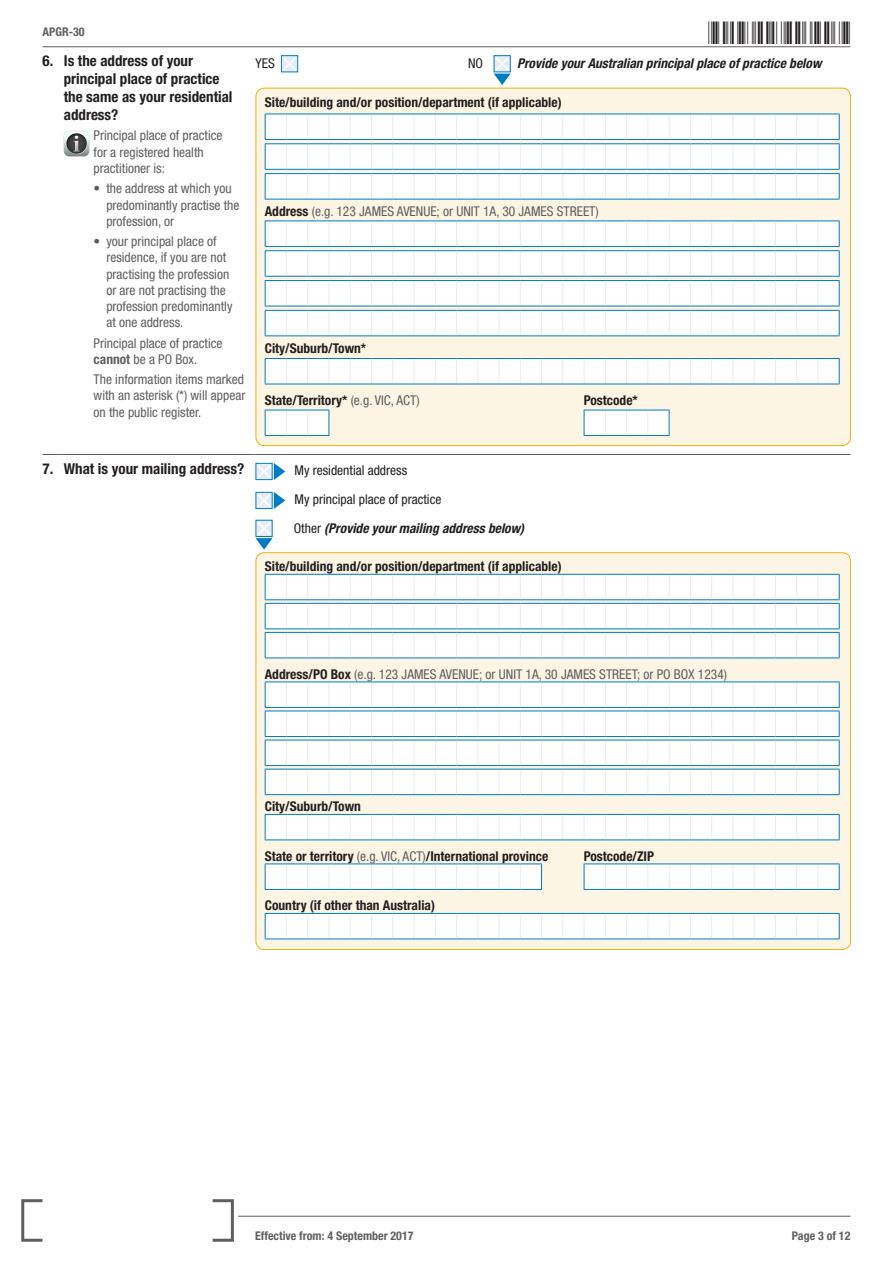
<style>
.page{position:relative;width:893px;height:1263px;background:#fff}
.page>*{position:absolute;margin:0;border:0;box-sizing:border-box;transform-origin:0 0}
.t1{font:30px "Free 3 of 9";letter-spacing:.1em;color:#231f20}
.Questions{font:700 condensed 15px/18px "Helvetica Neue LT Std";color:#231f20}
.Question_additional{font:condensed 13.5px/16.2px "Helvetica Neue LT Std";color:#5f5f62}
.t2{font:700 condensed 13.5px "Helvetica Neue LT Std";color:#231f20}
.Answer{font:italic 700 condensed 13.5px "Helvetica Neue LT Std";color:#231f20}
.Answer-2{font:condensed 13.5px "Helvetica Neue LT Std";color:#231f20}
.t3{font:700 condensed 12px "Helvetica Neue LT Std";color:#5f5f62}
.s1{font-weight:700}
.s2{font-weight:700;color:#231f20}
.s3{font-weight:400;color:#5f5f62}
.s4{font-weight:400;font-style:normal}
</style>
<div class="page">
<svg style="left:21px;top:1199px;width:213px;height:43px"></svg>
<hr style="left:238px;top:1216px;width:612px;height:1px;background:#5f5f62">
<hr style="left:43px;top:47px;width:807px;height:1px;background:#5f5f62">
<svg style="left:43px;top:454px;width:21px;height:1px"></svg>
<hr style="left:64px;top:454px;width:192px;height:1px;background:#5f5f62">
<hr style="left:256px;top:454px;width:594px;height:1px;background:#5f5f62">
<svg style="left:64px;top:131px;width:25px;height:25px"></svg>
<svg style="left:281px;top:55px;width:17px;height:1px"></svg>
<svg style="left:281px;top:56px;width:17px;height:16px"></svg>
<svg style="left:494px;top:55px;width:17px;height:1px"></svg>
<svg style="left:494px;top:56px;width:17px;height:29px"></svg>
<div style="left:256px;top:88px;width:594px;height:358px;background:#fcf5e4;border-radius:9px"></div>
<svg style="left:265px;top:114px;width:575px;height:86px;background:#ecf4f8"></svg>
<svg style="left:265px;top:220px;width:575px;height:116px;background:#ecf4f8"></svg>
<svg style="left:265px;top:358px;width:575px;height:27px;background:#eaf3f9"></svg>
<svg style="left:265px;top:410px;width:65px;height:26px;background:#e9f3f9"></svg>
<svg style="left:584px;top:410px;width:86px;height:26px;background:#ebf4f9"></svg>
<svg style="left:256px;top:463px;width:29px;height:17px"></svg>
<svg style="left:256px;top:492px;width:29px;height:17px"></svg>
<svg style="left:256px;top:520px;width:17px;height:30px"></svg>
<div style="left:256px;top:553px;width:594px;height:396px;background:#fcf5e4;border-radius:9px"></div>
<svg style="left:265px;top:574px;width:575px;height:84px;background:#ecf4f8"></svg>
<svg style="left:265px;top:681px;width:575px;height:114px;background:#ebf4f8"></svg>
<svg style="left:265px;top:814px;width:575px;height:26px;background:#eef6fa"></svg>
<svg style="left:265px;top:863px;width:277px;height:27px;background:#e9f3f9"></svg>
<svg style="left:584px;top:863px;width:256px;height:27px;background:#e9f3f9"></svg>
<svg style="left:265px;top:913px;width:575px;height:26px;background:#eef6fa"></svg>
<p class="t3" style="left:43px;top:25px;width:44px">APGR-30</p>
<p class="Questions" style="left:43px;top:51px;width:12px">6.</p>
<p class="Questions" style="left:64px;top:51px;width:170px">Is the address of your principal place of practice the same as your residential address?</p>
<p class="Question_additional" style="left:94px;top:127px;width:130px">Principal place of practice for a registered health practitioner is:</p>
<p class="Question_additional" style="left:106px;top:180px;width:135px;text-indent:-13px">• the address at which you predominantly practise the profession, or</p>
<p class="Question_additional" style="left:106px;top:233px;width:128px;text-indent:-13px">• your principal place of residence, if you are not practising the profession or are not practising the profession predominantly at one address.</p>
<p class="Question_additional" style="left:94px;top:335px;width:130px">Principal place of practice <span class="s1">cannot</span> be a PO Box.</p>
<p class="Question_additional" style="left:94px;top:371px;width:153px;text-align:justify">The information items marked with an asterisk (*) will appear on the public register.</p>
<h1 class="t1" style="left:709px;top:16px;width:143px">*APGR-303*</h1>
<p class="Answer-2" style="left:256px;top:55px;width:21px">YES</p>
<p class="Answer-2" style="left:468px;top:55px;width:17px">NO</p>
<p class="Answer" style="left:517px;top:55px;width:306px">Provide your Australian principal place of practice below</p>
<p class="t2" style="left:265px;top:94px;width:298px">Site/building and/or position/department (if applicable)</p>
<p class="Question_additional" style="left:265px;top:203px;width:335px"><span class="s2">Address</span> (e.g. 123 JAMES AVENUE; or UNIT 1A, 30 JAMES STREET)</p>
<p class="t2" style="left:265px;top:340px;width:103px">City/Suburb/Town*</p>
<p class="t2" style="left:265px;top:392px;width:156px">State/Territory* <span class="s3">(e.g. VIC, ACT)</span></p>
<p class="t2" style="left:584px;top:392px;width:56px">Postcode*</p>
<p class="Questions" style="left:43px;top:459px;width:12px">7.</p>
<p class="Questions" style="left:64px;top:459px;width:182px">What is your mailing address?</p>
<p class="Answer-2" style="left:295px;top:462px;width:114px">My residential address</p>
<p class="Answer-2" style="left:295px;top:491px;width:148px">My principal place of practice</p>
<p class="Answer" style="left:294px;top:520px;width:232px"><span class="s4">Other</span> (Provide your mailing address below)</p>
<p class="t2" style="left:265px;top:558px;width:298px">Site/building and/or position/department (if applicable)</p>
<p class="Question_additional" style="left:265px;top:666px;width:464px"><span class="s2">Address/PO Box</span> (e.g. 123 JAMES AVENUE; or UNIT 1A, 30 JAMES STREET; or PO BOX 1234)</p>
<p class="t2" style="left:265px;top:798px;width:98px">City/Suburb/Town</p>
<p class="t2" style="left:265px;top:848px;width:285px">State or territory <span class="s3">(e.g. VIC, ACT)</span>/International province</p>
<p class="t2" style="left:584px;top:848px;width:72px">Postcode/ZIP</p>
<p class="t2" style="left:265px;top:897px;width:172px">Country (if other than Australia)</p>
<p class="t3" style="left:255px;top:1228px;width:160px">Effective from: 4 September 2017</p>
<p class="t3" style="left:792px;top:1228px;width:60px">Page 3 of 12</p>
</div>
